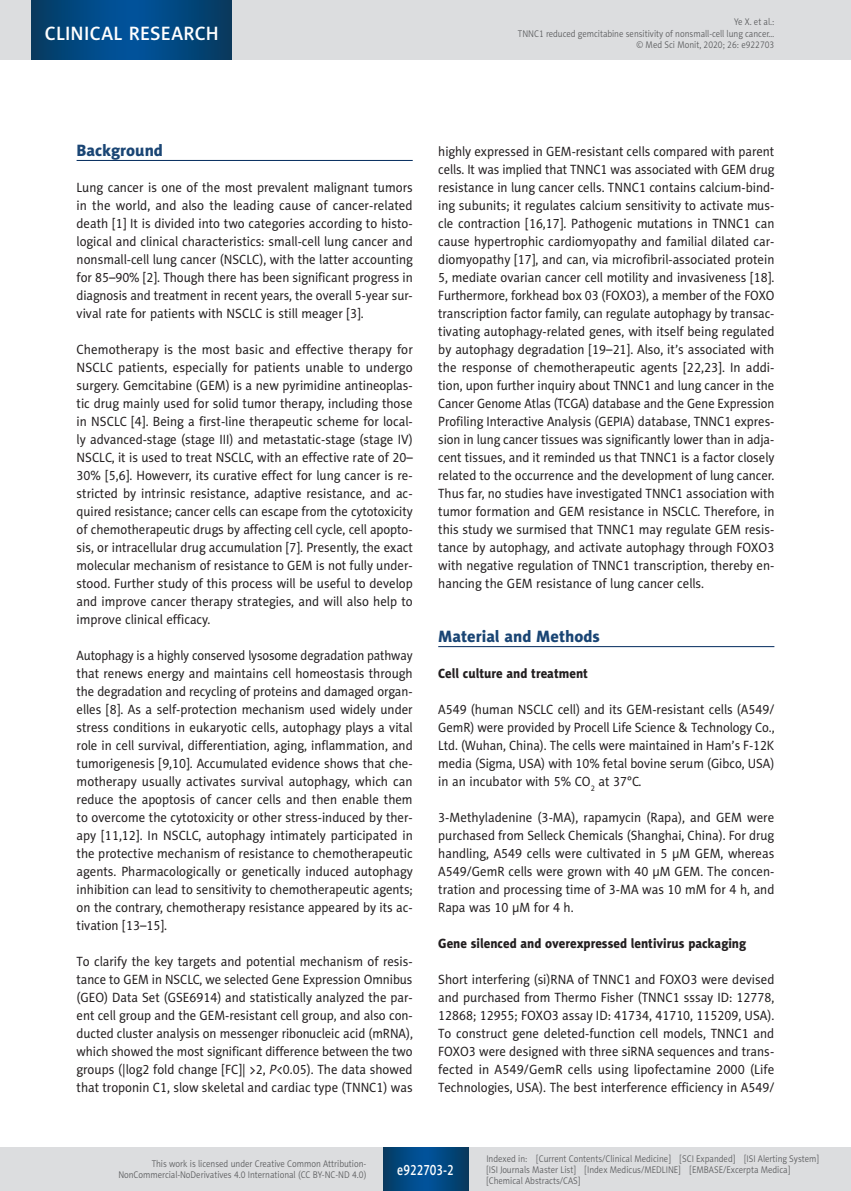
<style>
.page{position:relative;width:851px;height:1191px;background:#fff}
.page>*{position:absolute;margin:0;border:0;box-sizing:border-box;transform-origin:0 0}
.t1{font:19.5px "Naomi Sans EFN Medium";letter-spacing:.015em;color:#fff}
.MSM_Headline_1{font:16.5px "Naomi Sans EFN Heavy";color:#1a4574}
.MSM_e-PAGINA{font:15px "Naomi Sans EFN Medium";color:#fff;scale:.8 1}
.MSM_Body{font:13.5px/18px "Naomi Sans EFN";color:#231f20;text-align:justify;scale:.95 1}
.MSM_Body-2{font:13.5px/18px "Naomi Sans EFN";color:#231f20;text-align:justify;scale:.96 1}
.MSM_Body-3{font:13.5px/18px "Naomi Sans EFN";color:#231f20;text-align:justify;scale:.93 1}
.MSM_Headline_2{font:13.5px "Naomi Sans EFN Heavy";color:#231f20;scale:.95 1}
.MSM_pagina_sygnatura{font:9.75px/11.2px "Naomi Sans EFN Light";color:#57585a;scale:.9 1}
.MSM_pagina_zywa{font:9.75px/11.2px "Naomi Sans EFN Light";color:#57585a;text-align:right;scale:.9 1}
.s1{font-style:italic}
</style>
<div class="page">
<hr style="left:77px;top:160px;width:335px;height:1px;background:#00295c">
<hr style="left:438px;top:646px;width:336px;height:1px;background:#00295c">
<div style="left:0;top:1148px;width:850px;height:43px;background:#dcdddf"></div>
<svg style="left:383px;top:1147px;width:85px;height:43px;background:#02477e"></svg>
<div style="left:0;top:0;width:850px;height:60px;background:#dcdddf"></div>
<hr style="left:850px;top:0;width:1px;height:60px;background:#dcdddf">
<svg style="left:32px;top:0;width:200px;height:60px;background:#02477e"></svg>
<h1 class="t1" style="left:45px;top:22px;width:175px">CLINICAL RESEARCH</h1>
<p class="MSM_pagina_zywa" style="left:518px;top:16px;width:286px">Ye X. et al.:<br>TNNC1 reduced gemcitabine sensitivity of nonsmall-cell lung cancer…</p>
<p class="MSM_pagina_sygnatura" style="left:636px;top:39px;width:154px">© Med Sci Monit, 2020; 26: e922703</p>
<p class="MSM_Headline_1" style="left:77px;top:140px;width:88px">Background</p>
<p class="MSM_Body" style="left:77px;top:178px;width:355px">Lung cancer is one of the most prevalent malignant tumors in the world, and also the leading cause of cancer-related death [1] It is divided into two categories according to histo&shy;logical and clinical characteristics: small-cell lung cancer and nonsmall-cell lung cancer (NSCLC), with the latter accounting for 85–90% [2]. Though there has been significant progress in diagnosis and treatment in recent years, the overall 5-year sur&shy;vival rate for patients with NSCLC is still meager [3].</p>
<p class="MSM_Body-2" style="left:77px;top:340px;width:352px">Chemotherapy is the most basic and effective therapy for NSCLC patients, especially for patients unable to undergo surgery. Gemcitabine (GEM) is a new pyrimidine antineoplas&shy;tic drug mainly used for solid tumor therapy, including those in NSCLC [4]. Being a first-line therapeutic scheme for local&shy;ly advanced-stage (stage III) and metastatic-stage (stage IV)<br>NSCLC, it is used to treat NSCLC, with an effective rate of 20– 30% [5,6]. Howeverr, its curative effect for lung cancer is re&shy;stricted by intrinsic resistance, adaptive resistance, and ac&shy;quired resistance; cancer cells can escape from the cytotoxicity of chemotherapeutic drugs by affecting cell cycle, cell apopto&shy;sis, or intracellular drug accumulation [7]. Presently, the exact molecular mechanism of resistance to GEM is not fully under&shy;stood. Further study of this process will be useful to develop and improve cancer therapy strategies, and will also help to improve clinical efficacy.</p>
<p class="MSM_Body-3" style="left:77px;top:646px;width:363px">Autophagy is a highly conserved lysosome degradation pathway that renews energy and maintains cell homeostasis through the degradation and recycling of proteins and damaged organ&shy;elles [8]. As a self-protection mechanism used widely under stress conditions in eukaryotic cells, autophagy plays a vital role in cell survival, differentiation, aging, inflammation, and tumorigenesis [9,10]. Accumulated evidence shows that che&shy;motherapy usually activates survival autophagy, which can reduce the apoptosis of cancer cells and then enable them to overcome the cytotoxicity or other stress-induced by ther&shy;apy [11,12]. In NSCLC, autophagy intimately participated in the protective mechanism of resistance to chemotherapeutic agents. Pharmacologically or genetically induced autophagy inhibition can lead to sensitivity to chemotherapeutic agents; on the contrary, chemotherapy resistance appeared by its ac&shy;tivation [13–15].</p>
<p class="MSM_Body" style="left:77px;top:952px;width:355px">To clarify the key targets and potential mechanism of resis&shy;tance to GEM in NSCLC, we selected Gene Expression Omnibus (GEO) Data Set (GSE6914) and statistically analyzed the par&shy;ent cell group and the GEM-resistant cell group, and also con&shy;ducted cluster analysis on messenger ribonucleic acid (mRNA), which showed the most significant difference between the two groups (|log2 fold change [FC]| &gt;2, <span class="s1">P</span>&lt;0.05). The data showed that troponin C1, slow skeletal and cardiac type (TNNC1) was</p>
<p class="MSM_Body" style="left:438px;top:142px;width:355px">highly expressed in GEM-resistant cells compared with parent cells. It was implied that TNNC1 was associated with GEM drug resistance in lung cancer cells. TNNC1 contains calcium-bind&shy;ing subunits; it regulates calcium sensitivity to activate mus&shy;cle contraction [16,17]. Pathogenic mutations in TNNC1 can cause hypertrophic cardiomyopathy and familial dilated car&shy;diomyopathy [17], and can, via microfibril-associated protein 5, mediate ovarian cancer cell motility and invasiveness [18].<br>Furthermore, forkhead box 03 (FOXO3), a member of the FOXO transcription factor family, can regulate autophagy by transac&shy;tivating autophagy-related genes, with itself being regulated by autophagy degradation [19–21]. Also, it’s associated with the response of chemotherapeutic agents [22,23]. In addi&shy;tion, upon further inquiry about TNNC1 and lung cancer in the Cancer Genome Atlas (TCGA) database and the Gene Expression Profiling Interactive Analysis (GEPIA) database, TNNC1 expres&shy;sion in lung cancer tissues was significantly lower than in adja&shy;cent tissues, and it reminded us that TNNC1 is a factor closely related to the occurrence and the development of lung cancer.<br>Thus far, no studies have investigated TNNC1 association with tumor formation and GEM resistance in NSCLC. Therefore, in this study we surmised that TNNC1 may regulate GEM resis&shy;tance by autophagy, and activate autophagy through FOXO3 with negative regulation of TNNC1 transcription, thereby en&shy;hancing the GEM resistance of lung cancer cells.</p>
<p class="MSM_Headline_1" style="left:438px;top:626px;width:163px">Material and Methods</p>
<p class="MSM_Headline_2" style="left:438px;top:665px;width:159px">Cell culture and treatment</p>
<p class="MSM_Body" style="left:438px;top:700px;width:355px">A549 (human NSCLC cell) and its GEM-resistant cells (A549/ GemR) were provided by Procell Life Science &amp; Technology Co., Ltd. (Wuhan, China). The cells were maintained in Ham’s F-12K media (Sigma, USA) with 10% fetal bovine serum (Gibco, USA) in an incubator with 5% CO<sub>2</sub> at 37°C.</p>
<p class="MSM_Body" style="left:438px;top:808px;width:355px">3-Methyladenine (3-MA), rapamycin (Rapa), and GEM were purchased from Selleck Chemicals (Shanghai, China). For drug handling, A549 cells were cultivated in 5 μM GEM, whereas A549/GemR cells were grown with 40 μM GEM. The concen&shy;tration and processing time of 3-MA was 10 mM for 4 h, and Rapa was 10 μM for 4 h.</p>
<p class="MSM_Headline_2" style="left:438px;top:935px;width:325px">Gene silenced and overexpressed lentivirus packaging</p>
<p class="MSM_Body" style="left:438px;top:970px;width:355px">Short interfering (si)RNA of TNNC1 and FOXO3 were devised and purchased from Thermo Fisher (TNNC1 sssay ID: 12778, 12868; 12955; FOXO3 assay ID: 41734, 41710, 115209, USA).<br>To construct gene deleted-function cell models, TNNC1 and FOXO3 were designed with three siRNA sequences and trans&shy;fected in A549/GemR cells using lipofectamine 2000 (Life Technologies, USA). The best interference efficiency in A549/</p>
<p class="MSM_pagina_sygnatura" style="left:118px;top:1158px;width:277px;text-align:right">This work is licensed under Creative Common Attribution-<br>NonCommercial-NoDerivatives 4.0 International (CC BY-NC-ND 4.0)</p>
<p class="MSM_e-PAGINA" style="left:397px;top:1160px;width:72px">e922703-2</p>
<p class="MSM_pagina_sygnatura" style="left:486px;top:1152px;width:371px">Indexed in: [Current Contents/Clinical Medicine] [SCI Expanded] [ISI Alerting System] [ISI Journals Master List] [Index Medicus/MEDLINE] [EMBASE/Excerpta Medica] [Chemical Abstracts/CAS]</p>
</div>
